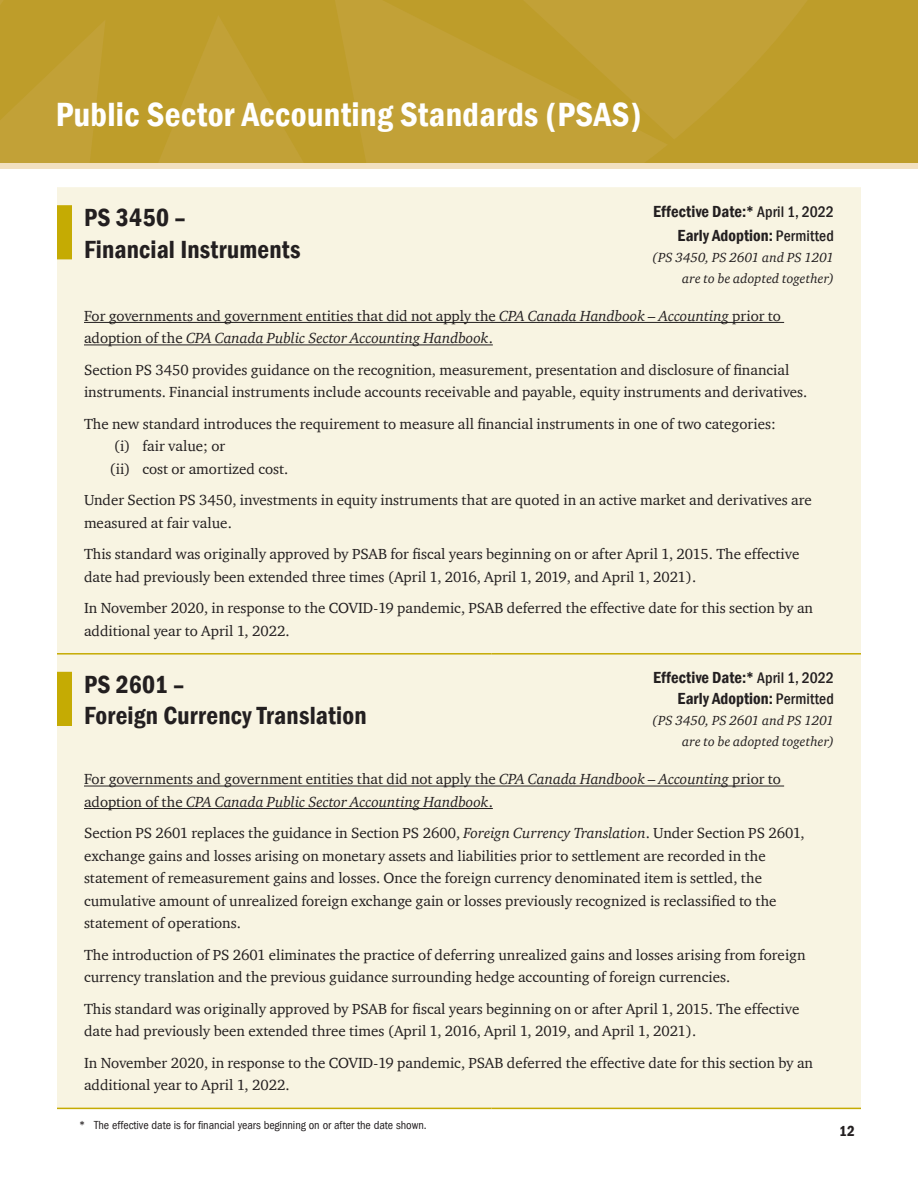
<style>
.page{position:relative;width:918px;height:1188px;background:#fff}
.page>*{position:absolute;margin:0;border:0;box-sizing:border-box;transform-origin:0 0}
.t1{font:600 condensed 34.5px "Franklin Gothic";letter-spacing:.01em;color:#fff}
.t2{font:600 condensed 25.5px/31.5px "Franklin Gothic";letter-spacing:.01em;color:#231f20}
.t3{font:600 condensed 16.5px/24px "Franklin Gothic";letter-spacing:.005em;color:#231f20;text-align:right}
.t4{font:15px/22.5px "Charter ITC";color:#231f20}
.t5{font:600 condensed 15px "Franklin Gothic";color:#231f20}
.t6{font:italic 13.5px/21px "Charter ITC";letter-spacing:.005em;color:#231f20;text-align:right}
.t7{font:12px "Franklin Got Cd ITCTT";letter-spacing:-.005em;color:#231f20}
.s1{font-weight:500;font-size:15.75px}
.s2{font-style:italic}
</style>
<div class="page">
<svg style="left:0;top:0;width:918px;height:163px;background:#bf9e30"></svg>
<div style="left:0;top:163px;width:918px;height:5px;background:#f2e0c0"></div>
<div style="left:57px;top:187px;width:804px;height:921px;background:#f8f4e2"></div>
<hr style="left:57px;top:1108px;width:434px;height:1px;background:#c5ab03">
<hr style="left:491px;top:1108px;width:370px;height:1px;background:#c5ab03">
<hr style="left:57px;top:653px;width:434px;height:2px;background:#c5ab03">
<hr style="left:491px;top:653px;width:370px;height:2px;background:#c5ab03">
<div style="left:57px;top:205px;width:15px;height:54px;background:#c5ab03"></div>
<hr style="left:84px;top:322px;width:700px;height:1px;background:#231f20">
<hr style="left:84px;top:344px;width:409px;height:1px;background:#231f20">
<div style="left:57px;top:672px;width:15px;height:54px;background:#c5ab03"></div>
<hr style="left:84px;top:786px;width:700px;height:1px;background:#231f20">
<hr style="left:84px;top:808px;width:409px;height:1px;background:#231f20">
<h1 class="t1" style="left:56px;top:91px;width:587px">Public Sector Accounting Standards (PSAS)</h1>
<h2 class="t2" style="left:84px;top:201px;width:218px">PS 3450 –<br>Financial Instruments</h2>
<p class="t3" style="left:653px;top:199px;width:182px">Effective Date:* <span class="s1">April 1, 2022<br></span>Early Adoption: <span class="s1">Permitted</span></p>
<p class="t6" style="left:652px;top:246px;width:183px">(PS 3450, PS 2601 and PS 1201 are to be adopted together)</p>
<p class="t4" style="left:84px;top:304px;width:698px">For governments and government entities that did not apply the <span class="s2">CPA Canada Handbook – Accounting</span> prior to adoption of the <span class="s2">CPA Canada Public Sector Accounting Handbook</span>.</p>
<p class="t4" style="left:84px;top:358px;width:725px">Section PS 3450 provides guidance on the recognition, measurement, presentation and disclosure of financial instruments. Financial instruments include accounts receivable and payable, equity instruments and derivatives.</p>
<p class="t4" style="left:110px;top:412px;width:668px;text-indent:-26px">The new standard introduces the requirement to measure all financial instruments in one of two categories: (i) fair value; or<br>(ii) cost or amortized cost.</p>
<p class="t4" style="left:84px;top:489px;width:729px">Under Section PS 3450, investments in equity instruments that are quoted in an active market and derivatives are measured at fair value.</p>
<p class="t4" style="left:84px;top:543px;width:717px">This standard was originally approved by PSAB for fiscal years beginning on or after April 1, 2015. The effective date had previously been extended three times (April 1, 2016, April 1, 2019, and April 1, 2021).</p>
<p class="t4" style="left:84px;top:597px;width:731px">In November 2020, in response to the COVID-19 pandemic, PSAB deferred the effective date for this section by an additional year to April 1, 2022.</p>
<h2 class="t2" style="left:84px;top:668px;width:284px">PS 2601 –<br>Foreign Currency Translation</h2>
<p class="t3" style="left:653px;top:667px;width:182px;line-height:21px">Effective Date:* <span class="s1">April 1, 2022<br></span>Early Adoption: <span class="s1">Permitted</span></p>
<p class="t6" style="left:652px;top:710px;width:183px">(PS 3450, PS 2601 and PS 1201 are to be adopted together)</p>
<p class="t4" style="left:84px;top:768px;width:698px">For governments and government entities that did not apply the <span class="s2">CPA Canada Handbook – Accounting</span> prior to adoption of the <span class="s2">CPA Canada Public Sector Accounting Handbook</span>.</p>
<p class="t4" style="left:84px;top:822px;width:722px">Section PS 2601 replaces the guidance in Section PS 2600, <span class="s2">Foreign Currency Translation</span>. Under Section PS 2601, exchange gains and losses arising on monetary assets and liabilities prior to settlement are recorded in the statement of remeasurement gains and losses. Once the foreign currency denominated item is settled, the cumulative amount of unrealized foreign exchange gain or losses previously recognized is reclassified to the statement of operations.</p>
<p class="t4" style="left:84px;top:943px;width:723px">The introduction of PS 2601 eliminates the practice of deferring unrealized gains and losses arising from foreign currency translation and the previous guidance surrounding hedge accounting of foreign currencies.</p>
<p class="t4" style="left:84px;top:997px;width:717px">This standard was originally approved by PSAB for fiscal years beginning on or after April 1, 2015. The effective date had previously been extended three times (April 1, 2016, April 1, 2019, and April 1, 2021).</p>
<p class="t4" style="left:84px;top:1051px;width:731px">In November 2020, in response to the COVID-19 pandemic, PSAB deferred the effective date for this section by an additional year to April 1, 2022.</p>
<p class="t7" style="left:79px;top:1118px;width:349px">* The effective date is for financial years beginning on or after the date shown.</p>
<p class="t5" style="left:839px;top:1120px;width:17px">12</p>
</div>
